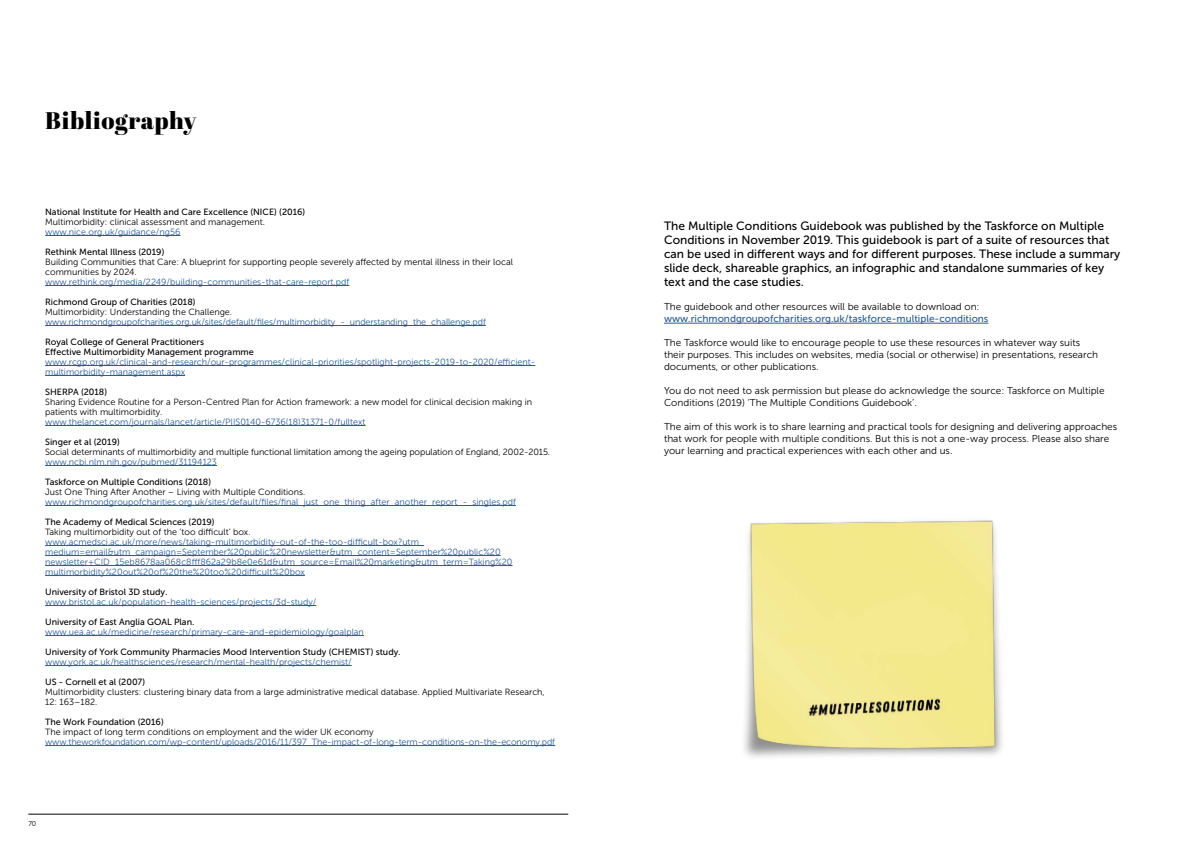
<style>
.page{position:relative;width:1191px;height:842px;background:#fff}
.page>*{position:absolute;margin:0;border:0;box-sizing:border-box;transform-origin:0 0}
.t1{font:24px "Abril Fatface";letter-spacing:.03em;color:#000}
.t2{font:12px/14px "Museo Sans 500";color:#000}
.t3{font:10px/12px "Museo Sans 300";color:#000}
.t4{font:10px "Museo Sans 500";color:#275b9b}
.t5{font:9px/10px "Museo Sans 300";color:#275b9b}
.t6{font:9px/10px "Museo Sans 300";color:#000}
.t7{font:9px/10px "Museo Sans 500";color:#000}
.t8{font:7px "Museo Sans 300";color:#000}
</style>
<div class="page">
<hr style="left:45px;top:235px;width:135px;height:1px;background:#275b9b">
<hr style="left:45px;top:285px;width:304px;height:1px;background:#275b9b">
<hr style="left:45px;top:325px;width:441px;height:1px;background:#275b9b">
<hr style="left:45px;top:365px;width:490px;height:1px;background:#275b9b">
<hr style="left:45px;top:375px;width:140px;height:1px;background:#275b9b">
<hr style="left:45px;top:425px;width:320px;height:1px;background:#275b9b">
<hr style="left:45px;top:465px;width:172px;height:1px;background:#275b9b">
<hr style="left:45px;top:505px;width:471px;height:1px;background:#275b9b">
<hr style="left:45px;top:545px;width:379px;height:1px;background:#275b9b">
<hr style="left:45px;top:555px;width:455px;height:1px;background:#275b9b">
<hr style="left:45px;top:565px;width:467px;height:1px;background:#275b9b">
<hr style="left:45px;top:575px;width:260px;height:1px;background:#275b9b">
<hr style="left:45px;top:605px;width:271px;height:1px;background:#275b9b">
<hr style="left:45px;top:635px;width:319px;height:1px;background:#275b9b">
<hr style="left:45px;top:665px;width:307px;height:1px;background:#275b9b">
<hr style="left:45px;top:745px;width:510px;height:1px;background:#275b9b">
<hr style="left:664px;top:323px;width:324px;height:1px;background:#275b9b">
<img style="left:744px;top:520px;width:258px;height:237px">
<hr style="left:28px;top:814px;width:540px;height:1px;background:#000">
<h1 class="t1" style="left:45px;top:103px;width:153px">Bibliography</h1>
<p class="t7" style="left:45px;top:206px;width:262px">National Institute for Health and Care Excellence (NICE) (2016)</p>
<p class="t6" style="left:45px;top:217px;width:221px">Multimorbidity: clinical assessment and management.</p>
<p class="t5" style="left:45px;top:227px;width:137px">www.nice.org.uk/guidance/ng56</p>
<p class="t7" style="left:45px;top:246px;width:121px">Rethink Mental Illness (2019)</p>
<p class="t6" style="left:45px;top:257px;width:469px">Building Communities that Care: A blueprint for supporting people severely affected by mental illness in their local communities by 2024.</p>
<p class="t5" style="left:45px;top:277px;width:306px">www.rethink.org/media/2249/building-communities-that-care-report.pdf</p>
<p class="t7" style="left:45px;top:296px;width:152px">Richmond Group of Charities (2018)</p>
<p class="t6" style="left:45px;top:307px;width:188px">Multimorbidity: Understanding the Challenge.</p>
<p class="t5" style="left:45px;top:317px;width:442px">www.richmondgroupofcharities.org.uk/sites/default/files/multimorbidity_-_understanding_the_challenge.pdf</p>
<p class="t7" style="left:45px;top:336px;width:210px">Royal College of General Practitioners<br>Effective Multimorbidity Management programme</p>
<p class="t5" style="left:45px;top:357px;width:491px">www.rcgp.org.uk/clinical-and-research/our-programmes/clinical-priorities/spotlight-projects-2019-to-2020/efficient&shy;multimorbidity-management.aspx</p>
<p class="t7" style="left:45px;top:386px;width:63px">SHERPA (2018)</p>
<p class="t6" style="left:45px;top:397px;width:488px">Sharing Evidence Routine for a Person-Centred Plan for Action framework: a new model for clinical decision making in patients with multimorbidity.</p>
<p class="t5" style="left:45px;top:417px;width:322px">www.thelancet.com/journals/lancet/article/PIIS0140-6736(18)31371-0/fulltext</p>
<p class="t7" style="left:45px;top:436px;width:76px">Singer et al (2019)</p>
<p class="t6" style="left:45px;top:447px;width:506px">Social determinants of multimorbidity and multiple functional limitation among the ageing population of England, 2002-2015.</p>
<p class="t5" style="left:45px;top:457px;width:173px">www.ncbi.nlm.nih.gov/pubmed/31194123</p>
<p class="t7" style="left:45px;top:476px;width:167px">Taskforce on Multiple Conditions (2018)</p>
<p class="t6" style="left:45px;top:487px;width:262px">Just One Thing After Another – Living with Multiple Conditions.</p>
<p class="t5" style="left:45px;top:497px;width:472px">www.richmondgroupofcharities.org.uk/sites/default/files/final_just_one_thing_after_another_report_-_singles.pdf</p>
<p class="t7" style="left:45px;top:516px;width:171px">The Academy of Medical Sciences (2019)</p>
<p class="t6" style="left:45px;top:527px;width:207px">Taking multimorbidity out of the ‘too difficult’ box.</p>
<p class="t5" style="left:45px;top:536px;width:469px">www.acmedsci.ac.uk/more/news/taking-multimorbidity-out-of-the-too-difficult-box?utm_ medium=email&amp;utm_campaign=September%20public%20newsletter&amp;utm_content=September%20public%20 newsletter+CID_15eb8678aa068c8fff862a29b8e0e61d&amp;utm_source=Email%20marketing&amp;utm_term=Taking%20 multimorbidity%20out%20of%20the%20too%20difficult%20box</p>
<p class="t7" style="left:45px;top:586px;width:124px">University of Bristol 3D study.</p>
<p class="t5" style="left:45px;top:596px;width:273px">www.bristol.ac.uk/population-health-sciences/projects/3d-study/</p>
<p class="t7" style="left:45px;top:616px;width:151px">University of East Anglia GOAL Plan.</p>
<p class="t5" style="left:45px;top:626px;width:320px">www.uea.ac.uk/medicine/research/primary-care-and-epidemiology/goalplan</p>
<p class="t7" style="left:45px;top:646px;width:357px">University of York Community Pharmacies Mood Intervention Study (CHEMIST) study.</p>
<p class="t5" style="left:45px;top:656px;width:308px">www.york.ac.uk/healthsciences/research/mental-health/projects/chemist/</p>
<p class="t7" style="left:45px;top:676px;width:101px">US - Cornell et al (2007)</p>
<p class="t6" style="left:45px;top:686px;width:501px">Multimorbidity clusters: clustering binary data from a large administrative medical database. Applied Multivariate Research,<br>12: 163–182.</p>
<p class="t7" style="left:45px;top:716px;width:120px">The Work Foundation (2016)</p>
<p class="t6" style="left:45px;top:726px;width:330px">The impact of long term conditions on employment and the wider UK economy</p>
<p class="t5" style="left:45px;top:736px;width:511px">www.theworkfoundation.com/wp-content/uploads/2016/11/397_The-impact-of-long-term-conditions-on-the-economy.pdf</p>
<p class="t8" style="left:28px;top:820px;width:10px">70</p>
<p class="t2" style="left:664px;top:219px;width:458px">The Multiple Conditions Guidebook was published by the Taskforce on Multiple Conditions in November 2019. This guidebook is part of a suite of resources that can be used in different ways and for different purposes. These include a summary slide deck, shareable graphics, an infographic and standalone summaries of key text and the case studies.</p>
<p class="t3" style="left:664px;top:301px;width:317px">The guidebook and other resources will be available to download on:</p>
<p class="t4" style="left:664px;top:313px;width:326px">www.richmondgroupofcharities.org.uk/taskforce-multiple-conditions</p>
<p class="t3" style="left:664px;top:337px;width:435px">The Taskforce would like to encourage people to use these resources in whatever way suits their purposes. This includes on websites, media (social or otherwise) in presentations, research documents, or other publications.</p>
<p class="t3" style="left:664px;top:385px;width:442px">You do not need to ask permission but please do acknowledge the source: Taskforce on Multiple<br>Conditions (2019) ‘The Multiple Conditions Guidebook’.</p>
<p class="t3" style="left:664px;top:421px;width:455px">The aim of this work is to share learning and practical tools for designing and delivering approaches that work for people with multiple conditions. But this is not a one-way process. Please also share your learning and practical experiences with each other and us.</p>
</div>
